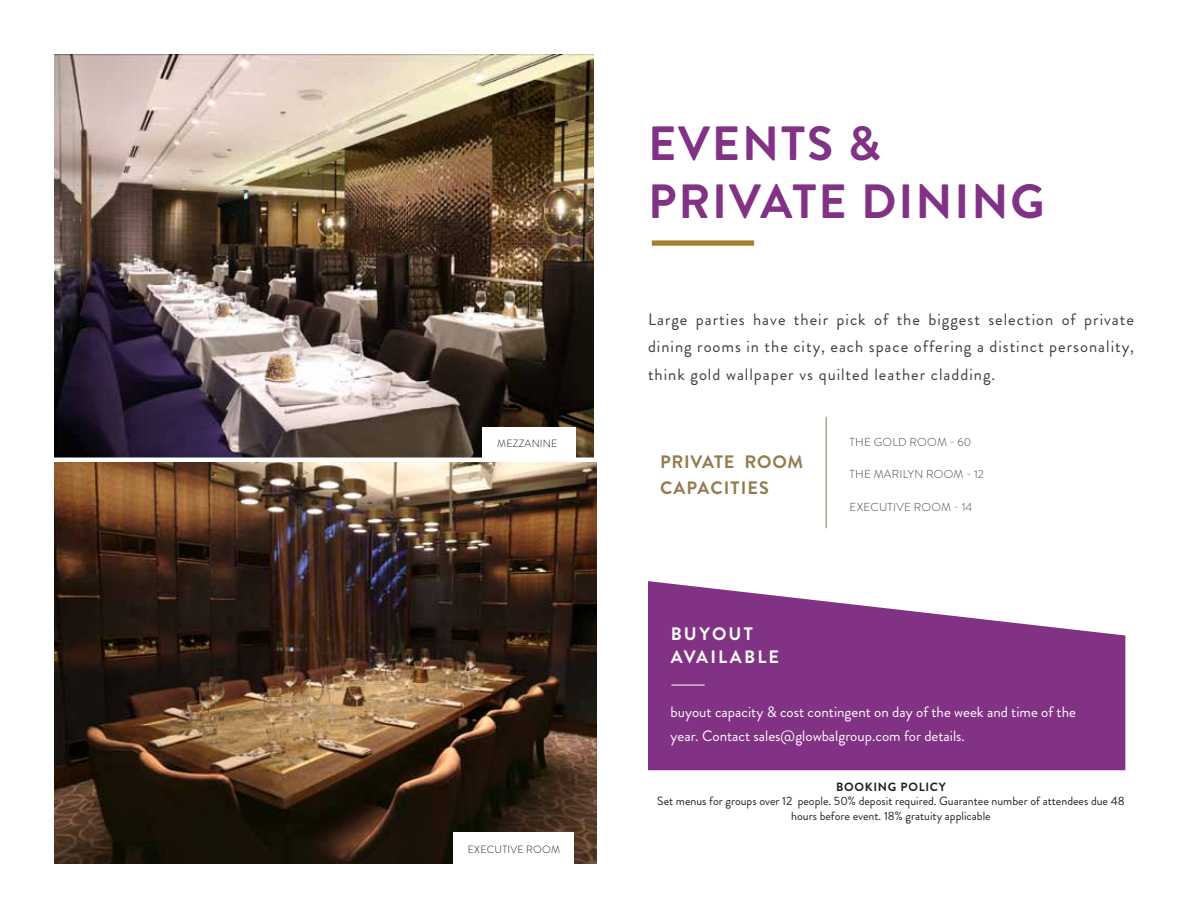
<style>
.page{position:relative;width:1188px;height:918px;background:#fff}
.page>*{position:absolute;margin:0;border:0;box-sizing:border-box;transform-origin:0 0}
.t1{font:700 48px/57.6px "Brandon Grotesque";letter-spacing:.04em;color:#823284}
.t2{font:700 18px/26.4px "Brandon Grotesque";letter-spacing:.04em;color:#927c50}
.t3{font:700 18px/23px "Brandon Grotesque";letter-spacing:.12em;color:#fff}
.t4{font:16.5px/27.6px "Brandon Grotesque";letter-spacing:.06em;color:#3d3d3f;text-align:justify}
.t5{font:15px/24px "Brandon Grotesque";color:#fff}
.t6{font:12px/14.4px "Brandon Grotesque";color:#231f20;text-align:center}
.t7{font:700 12px "Brandon Grotesque";letter-spacing:.06em;color:#231f20}
.t8{font:300 11.55px "Brandon Grotesque";letter-spacing:.02em;color:#434345}
.t9{font:300 10.5px "Brandon Grotesque";letter-spacing:.02em;color:#231f20}
</style>
<div class="page">
<img style="left:54px;top:54px;width:540px;height:404px">
<svg style="left:648px;top:581px;width:477px;height:189px;background:#944f95"></svg>
<hr style="left:671px;top:685px;width:34px;height:1px;background:#fff">
<hr style="left:826px;top:417px;width:1px;height:111px;background:#927c50">
<div style="left:652px;top:240px;width:102px;height:6px;background:#a27e2d"></div>
<img style="left:54px;top:462px;width:542px;height:402px">
<div style="left:482px;top:427px;width:94px;height:34px;background:#fff"></div>
<div style="left:454px;top:832px;width:120px;height:34px;background:#fff"></div>
<p class="t9" style="left:497px;top:437px;width:62px">MEZZANINE</p>
<p class="t9" style="left:468px;top:842px;width:94px">EXECUTIVE ROOM</p>
<h1 class="t1" style="left:648px;top:116px;width:398px">EVENTS &amp;<br>PRIVATE DINING</h1>
<p class="t4" style="left:648px;top:306px;width:488px">Large parties have their pick of the biggest selection of private dining rooms in the city, each space offering a distinct personality, think gold wallpaper vs quilted leather cladding.</p>
<p class="t2" style="left:660px;top:449px;width:145px">PRIVATE ROOM<br>CAPACITIES</p>
<p class="t3" style="left:671px;top:623px;width:110px">BUYOUT<br>AVAILABLE</p>
<p class="t8" style="left:850px;top:434px;width:123px">THE GOLD ROOM - 60</p>
<p class="t8" style="left:850px;top:466px;width:136px">THE MARILYN ROOM - 12</p>
<p class="t8" style="left:850px;top:499px;width:124px">EXECUTIVE ROOM - 14</p>
<p class="t5" style="left:671px;top:700px;width:407px">buyout capacity &amp; cost contingent on day of the week and time of the year. Contact sales@glowbalgroup.com for details.</p>
<p class="t7" style="left:836px;top:778px;width:111px">BOOKING POLICY</p>
<p class="t6" style="left:657px;top:794px;width:469px">Set menus for groups over 12 people. 50% deposit required. Guarantee number of attendees due 48 hours before event. 18% gratuity applicable</p>
</div>
